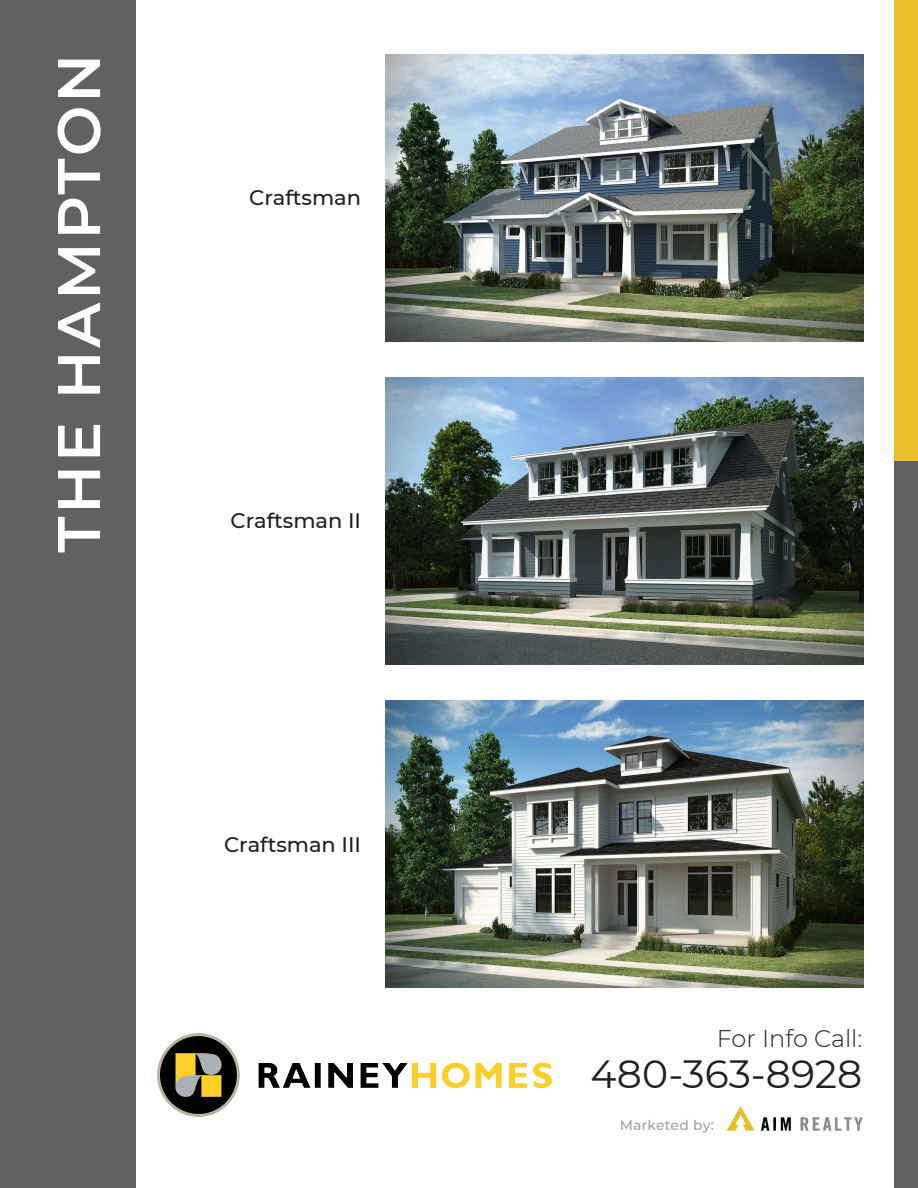
<style>
.page{position:relative;width:918px;height:1188px;background:#fff}
.page>*{position:absolute;margin:0;border:0;box-sizing:border-box;transform-origin:0 0}
.t1{font:600 60px "Montserrat";letter-spacing:.05em;color:#fff}
.t2{font:39.3px "Montserrat";color:#231f20}
.t3{font:300 24px "Montserrat";color:#231f20}
.t4{font:500 21px "Montserrat";color:#1f1e21}
.t5{font:500 13.8px "Montserrat";letter-spacing:.015em;color:#5e6264}
</style>
<div class="page">
<div style="left:0;top:0;width:135px;height:1188px;background:#616161"></div>
<img style="left:386px;top:54px;width:478px;height:287px">
<img style="left:386px;top:377px;width:478px;height:287px">
<svg style="left:727px;top:1106px;width:28px;height:25px"></svg>
<img style="left:762px;top:1117px;width:100px;height:14px">
<img style="left:158px;top:1034px;width:394px;height:82px">
<div style="left:895px;top:461px;width:23px;height:727px;background:#616161"></div>
<div style="left:895px;top:0;width:23px;height:461px;background:#e9bf2c"></div>
<img style="left:385px;top:700px;width:479px;height:287px">
<p class="t1" style="left:36px;top:553px;width:500px;rotate:-90deg">THE HAMPTON</p>
<p class="t4" style="left:249px;top:183px;width:113px">Craftsman</p>
<p class="t4" style="left:231px;top:506px;width:132px">Craftsman II</p>
<p class="t4" style="left:224px;top:829px;width:139px">Craftsman III</p>
<p class="t3" style="left:717px;top:1023px;width:147px">For Info Call:</p>
<p class="t2" style="left:591px;top:1047px;width:273px">480-363-8928</p>
<p class="t5" style="left:620px;top:1115px;width:96px">Marketed by:</p>
</div>
